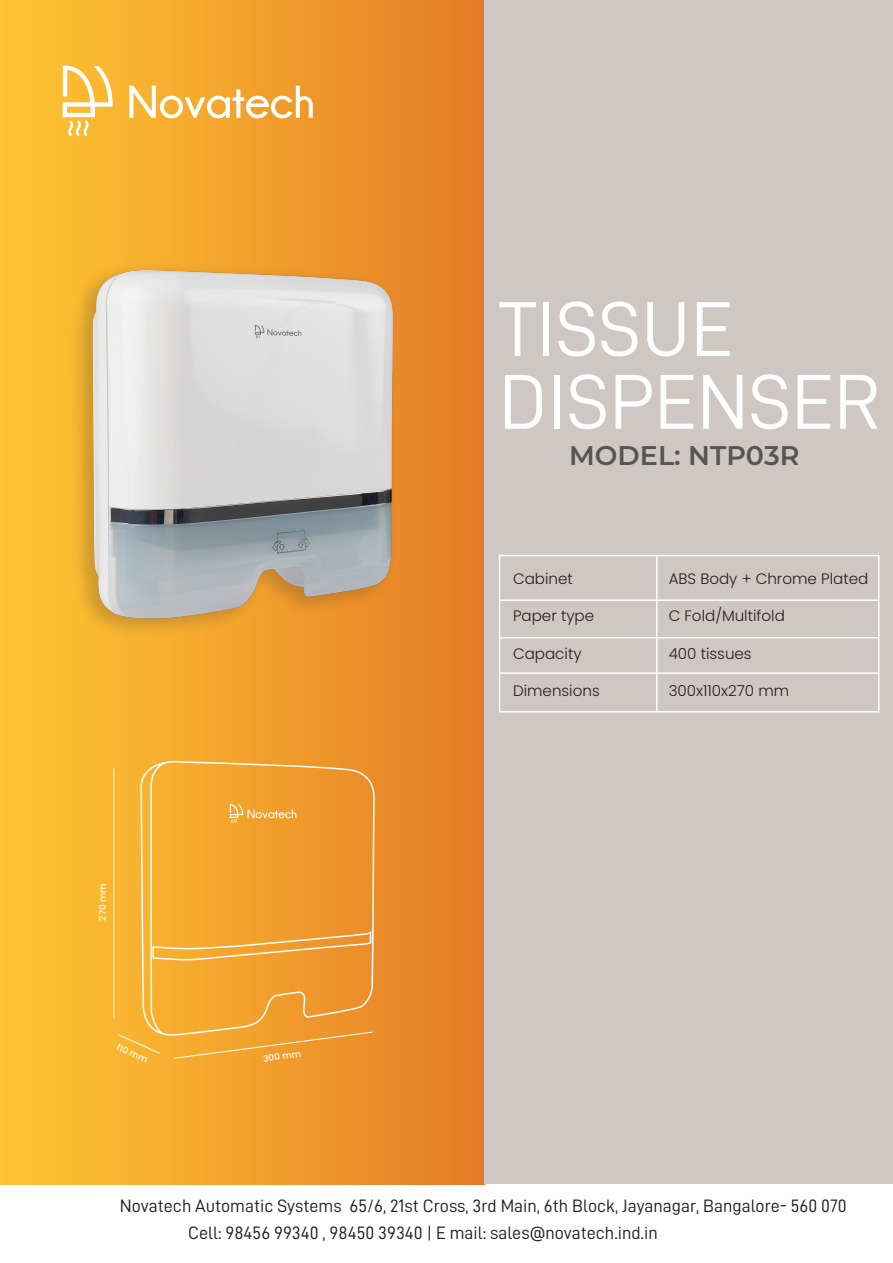
<style>
.page{position:relative;width:893px;height:1263px;background:#fff}
.page>*{position:absolute;margin:0;border:0;box-sizing:border-box;transform-origin:0 0}
.t1{font:78px/72.8px "D DIN";color:#fff}
.t2{font:600 27px "Montserrat";color:#555554}
.t3{font:18px/26.7px "D DIN";color:#211e1e}
.t4{font:300 15.15px "Poppins";color:#231f20}
.t5{font:500 9px "Poppins";color:#fff}
</style>
<div class="page">
<div style="left:0;top:0;width:485px;height:1184px;background:linear-gradient(to right,#ffc633,#e57c27)"></div>
<div style="left:485px;top:0;width:408px;height:1184px;background:#cec7c4"></div>
<svg style="left:63px;top:66px;width:50px;height:70px"></svg>
<svg style="left:129px;top:86px;width:184px;height:32px"></svg>
<img style="left:0;top:184px;width:485px;height:492px">
<div style="left:499px;top:555px;width:380px;height:157px;border:2px solid #fff"></div>
<hr style="left:499px;top:599px;width:380px;height:2px;background:#fff">
<hr style="left:499px;top:637px;width:380px;height:1px;background:#fff">
<hr style="left:499px;top:672px;width:380px;height:2px;background:#fff">
<hr style="left:656px;top:555px;width:2px;height:157px;background:#fff">
<hr style="left:113px;top:768px;width:1px;height:250px;background:#fff">
<svg style="left:118px;top:761px;width:255px;height:298px;background:#f2a535"></svg>
<h1 class="t1" style="left:499px;top:291px;width:383px">TISSUE<br>DISPENSER</h1>
<h2 class="t2" style="left:569px;top:437px;width:232px">MODEL: NTP03R</h2>
<p class="t4" style="left:513px;top:570px;width:61px">Cabinet</p>
<p class="t4" style="left:513px;top:607px;width:83px">Paper type</p>
<p class="t4" style="left:513px;top:645px;width:70px">Capacity</p>
<p class="t4" style="left:513px;top:682px;width:88px">Dimensions</p>
<p class="t4" style="left:669px;top:570px;width:201px">ABS Body + Chrome Plated</p>
<p class="t4" style="left:669px;top:607px;width:118px">C Fold/Multifold</p>
<p class="t4" style="left:669px;top:645px;width:84px">400 tissues</p>
<p class="t4" style="left:669px;top:682px;width:122px">300x110x270 mm</p>
<p class="t5" style="left:97px;top:921px;width:39px;rotate:-90deg">270 mm</p>
<p class="t5" style="left:119px;top:1042px;width:35px;rotate:24deg">110 mm</p>
<p class="t5" style="left:263px;top:1053px;width:39px;rotate:-8deg">300 mm</p>
<p class="t3" style="left:188px;top:1192px;width:660px;text-indent:-68px">Novatech Automatic Systems 65/6, 21st Cross, 3rd Main, 6th Block, Jayanagar, Bangalore- 560 070<br>Cell: 98456 99340 , 98450 39340 | E mail: sales@novatech.ind.in</p>
</div>
